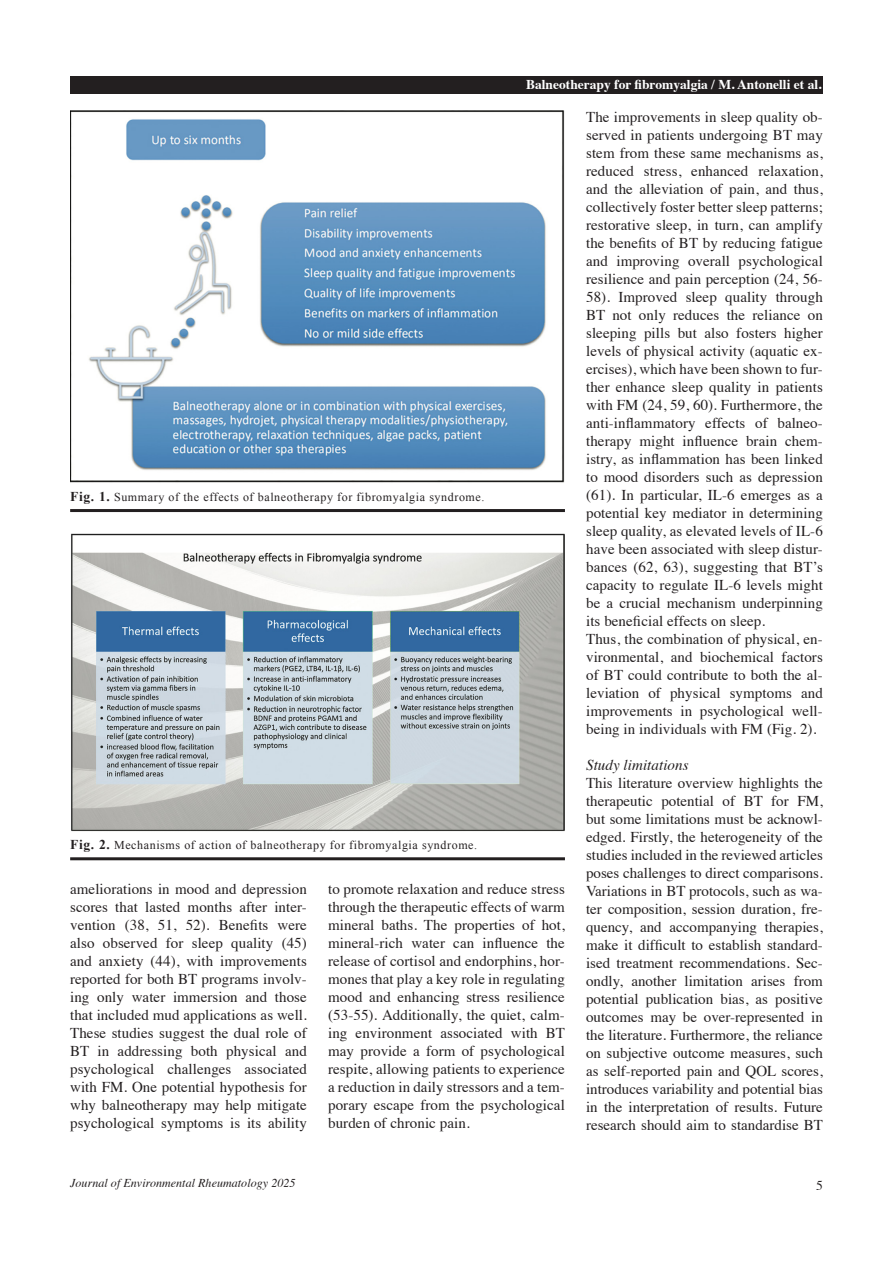
<style>
.page{position:relative;width:893px;height:1263px;background:#fff}
.page>*{position:absolute;margin:0;border:0;box-sizing:border-box;transform-origin:0 0}
.t1{font:15px/18px "Times";letter-spacing:.005em;color:#231f20;text-align:justify}
.t2{font:italic 15px "Times";letter-spacing:.005em;color:#231f20}
.t3{font:700 13.5px "Times";color:#fff}
.t4{font:13.5px "Times";color:#231f20}
.t5{font:12px "Times New Roman";letter-spacing:.05em;color:#231f20}
.t6{font:italic 12px "Times";letter-spacing:.005em;color:#231f20}
.s1{font-weight:700;font-size:13.5px}
</style>
<div class="page">
<div style="left:70px;top:77px;width:753px;height:17px;background:#231f20"></div>
<hr style="left:70px;top:857px;width:495px;height:3px;background:#231f20">
<img style="left:71px;top:533px;width:494px;height:299px">
<hr style="left:70px;top:509px;width:495px;height:3px;background:#231f20">
<img style="left:70px;top:111px;width:495px;height:372px">
<p class="t3" style="left:526px;top:71px;width:297px">Balneotherapy for fibromyalgia / M. Antonelli et al.</p>
<p class="t5" style="left:70px;top:488px;width:416px"><span class="s1">Fig. 1.</span> Summary of the effects of balneotherapy for fibromyalgia syndrome.</p>
<p class="t5" style="left:70px;top:837px;width:409px"><span class="s1">Fig. 2.</span> Mechanisms of action of balneotherapy for fibromyalgia syndrome.</p>
<p class="t1" style="left:70px;top:878px;width:238px">ameliorations in mood and depression scores that lasted months after inter&shy;vention (38, 51, 52). Benefits were also observed for sleep quality (45) and anxiety (44), with improvements reported for both BT programs involv&shy;ing only water immersion and those that included mud applications as well.<br>These studies suggest the dual role of BT in addressing both physical and psychological challenges associated with FM. One potential hypothesis for why balneotherapy may help mitigate psychological symptoms is its ability</p>
<p class="t1" style="left:328px;top:878px;width:238px">to promote relaxation and reduce stress through the therapeutic effects of warm mineral baths. The properties of hot, mineral-rich water can influence the release of cortisol and endorphins, hor&shy;mones that play a key role in regulating mood and enhancing stress resilience (53-55). Additionally, the quiet, calm&shy;ing environment associated with BT may provide a form of psychological respite, allowing patients to experience a reduction in daily stressors and a tem&shy;porary escape from the psychological burden of chronic pain.</p>
<p class="t1" style="left:586px;top:106px;width:238px">The improvements in sleep quality ob&shy;served in patients undergoing BT may stem from these same mechanisms as, reduced stress, enhanced relaxation, and the alleviation of pain, and thus, collectively foster better sleep patterns; restorative sleep, in turn, can amplify the benefits of BT by reducing fatigue and improving overall psychological resilience and pain perception (24, 56- 58). Improved sleep quality through BT not only reduces the reliance on sleeping pills but also fosters higher levels of physical activity (aquatic ex&shy;ercises), which have been shown to fur&shy;ther enhance sleep quality in patients with FM (24, 59, 60). Furthermore, the anti-inflammatory effects of balneo&shy;therapy might influence brain chem&shy;istry, as inflammation has been linked to mood disorders such as depression (61). In particular, IL-6 emerges as a potential key mediator in determining sleep quality, as elevated levels of IL-6 have been associated with sleep distur&shy;bances (62, 63), suggesting that BT’s capacity to regulate IL-6 levels might be a crucial mechanism underpinning its beneficial effects on sleep.</p>
<p class="t1" style="left:586px;top:628px;width:238px">Thus, the combination of physical, en&shy;vironmental, and biochemical factors of BT could contribute to both the al&shy;leviation of physical symptoms and improvements in psychological well&shy;being in individuals with FM (Fig. 2).</p>
<p class="t2" style="left:586px;top:752px;width:104px">Study limitations</p>
<p class="t1" style="left:586px;top:772px;width:238px">This literature overview highlights the therapeutic potential of BT for FM, but some limitations must be acknowl&shy;edged. Firstly, the heterogeneity of the studies included in the reviewed articles poses challenges to direct comparisons.<br>Variations in BT protocols, such as wa&shy;ter composition, session duration, fre&shy;quency, and accompanying therapies, make it difficult to establish standard&shy;ised treatment recommendations. Sec&shy;ondly, another limitation arises from potential publication bias, as positive outcomes may be over-represented in the literature. Furthermore, the reliance on subjective outcome measures, such as self-reported pain and QOL scores, introduces variability and potential bias in the interpretation of results. Future research should aim to standardise BT</p>
<p class="t6" style="left:70px;top:1172px;width:227px">Journal of Environmental Rheumatology 2025</p>
<p class="t4" style="left:816px;top:1173px;width:8px">5</p>
</div>
